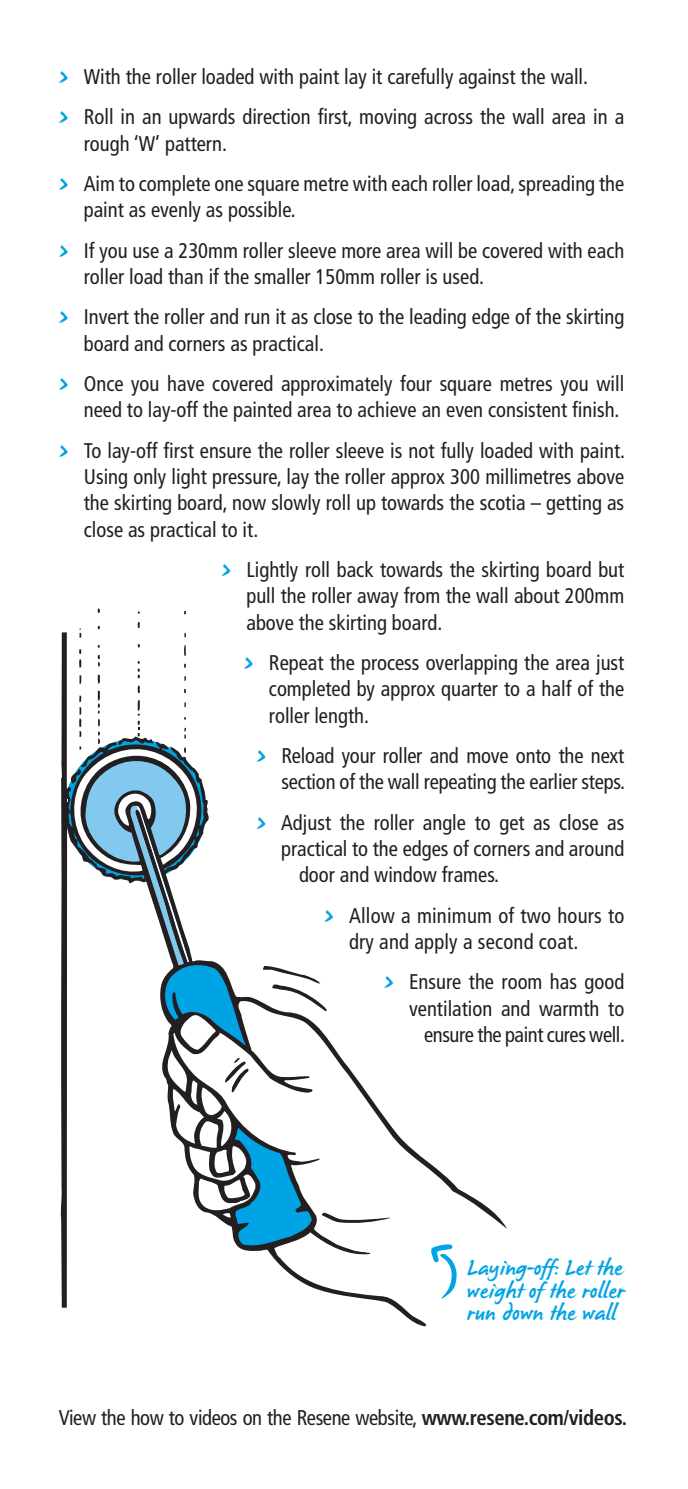
<style>
.page{position:relative;width:688px;height:1489px;background:#fff}
.page>*{position:absolute;margin:0;border:0;box-sizing:border-box;transform-origin:0 0}
.t1{font:22.5px/22.5px "James Paul";color:#00a4e4;text-align:justify}
.t2{font:condensed 21.25px/26.2px "Frutiger";color:#231f20}
.t3{font:condensed 21.25px "Frutiger";letter-spacing:-.02em;color:#231f20}
.s1{font-family:"James Paul";font-stretch:normal;font-size:27.5px;color:#00a4e4}
.s2{font-weight:700}
</style>
<div class="page">
<svg style="left:97px;top:608px;width:3px;height:5px"></svg>
<svg style="left:137px;top:622px;width:3px;height:6px"></svg>
<svg style="left:60px;top:632px;width:447px;height:694px"></svg>
<svg style="left:79px;top:628px;width:3px;height:9px"></svg>
<svg style="left:65px;top:643px;width:141px;height:322px"></svg>
<svg style="left:312px;top:965px;width:15px;height:46px"></svg>
<svg style="left:321px;top:1212px;width:68px;height:11px"></svg>
<svg style="left:163px;top:964px;width:149px;height:283px"></svg>
<svg style="left:431px;top:1244px;width:25px;height:54px"></svg>
<p class="t2" style="left:59px;top:56px;width:566px;line-height:40.5px"><span class="s1">›</span> With the roller loaded with paint lay it carefully against the wall.<br><span class="s1">›</span> Roll in an upwards direction first, moving across the wall area in a</p>
<p class="t2" style="left:59px;top:123px;width:566px;line-height:40.5px;text-indent:25px">rough ‘W’ pattern.<br><span class="s1">›</span> Aim to complete one square metre with each roller load, spreading the</p>
<p class="t2" style="left:59px;top:190px;width:566px;line-height:40.5px;text-indent:25px">paint as evenly as possible.<br><span class="s1">›</span> If you use a 230mm roller sleeve more area will be covered with each</p>
<p class="t2" style="left:59px;top:256px;width:566px;line-height:40.5px;text-indent:25px">roller load than if the smaller 150mm roller is used.<br><span class="s1">›</span> Invert the roller and run it as close to the leading edge of the skirting</p>
<p class="t2" style="left:59px;top:323px;width:566px;line-height:40.5px;text-indent:25px">board and corners as practical.<br><span class="s1">›</span> Once you have covered approximately four square metres you will</p>
<p class="t2" style="left:59px;top:390px;width:567px;line-height:40.5px;text-align:right">need to lay-off the painted area to achieve an even consistent finish.<br><span class="s1">›</span> To lay-off first ensure the roller sleeve is not fully loaded with paint.</p>
<p class="t2" style="left:84px;top:463px;width:542px;text-align:justify">Using only light pressure, lay the roller approx 300 millimetres above the skirting board, now slowly roll up towards the scotia – getting as close as practical to it.</p>
<p class="t2" style="left:246px;top:556px;width:379px;text-align:justify;text-indent:-25px"><span class="s1">›</span> Lightly roll back towards the skirting board but pull the roller away from the wall about 200mm above the skirting board.</p>
<p class="t2" style="left:269px;top:649px;width:357px;text-align:justify;text-indent:-25px"><span class="s1">›</span> Repeat the process overlapping the area just completed by approx quarter to a half of the roller length.</p>
<p class="t2" style="left:256px;top:742px;width:370px;text-align:right"><span class="s1">›</span> Reload your roller and move onto the next section of the wall repeating the earlier steps.</p>
<p class="t2" style="left:256px;top:809px;width:369px"><span class="s1">›</span> Adjust the roller angle to get as close as</p>
<p class="t2" style="left:281px;top:835px;width:344px">practical to the edges of corners and around</p>
<p class="t2" style="left:299px;top:861px;width:201px">door and window frames.</p>
<p class="t2" style="left:349px;top:902px;width:277px;text-indent:-25px"><span class="s1">›</span> Allow a minimum of two hours to dry and apply a second coat.</p>
<p class="t2" style="left:384px;top:969px;width:242px;text-align:right"><span class="s1">›</span> Ensure the room has good ventilation and warmth to ensure the paint cures well.</p>
<p class="t1" style="left:466px;top:1258px;width:159px">Laying-off: Let the weight of the roller run down the wall</p>
<p class="t3" style="left:59px;top:1405px;width:569px">View the how to videos on the Resene website, <span class="s2">www.resene.com/videos.</span></p>
</div>
